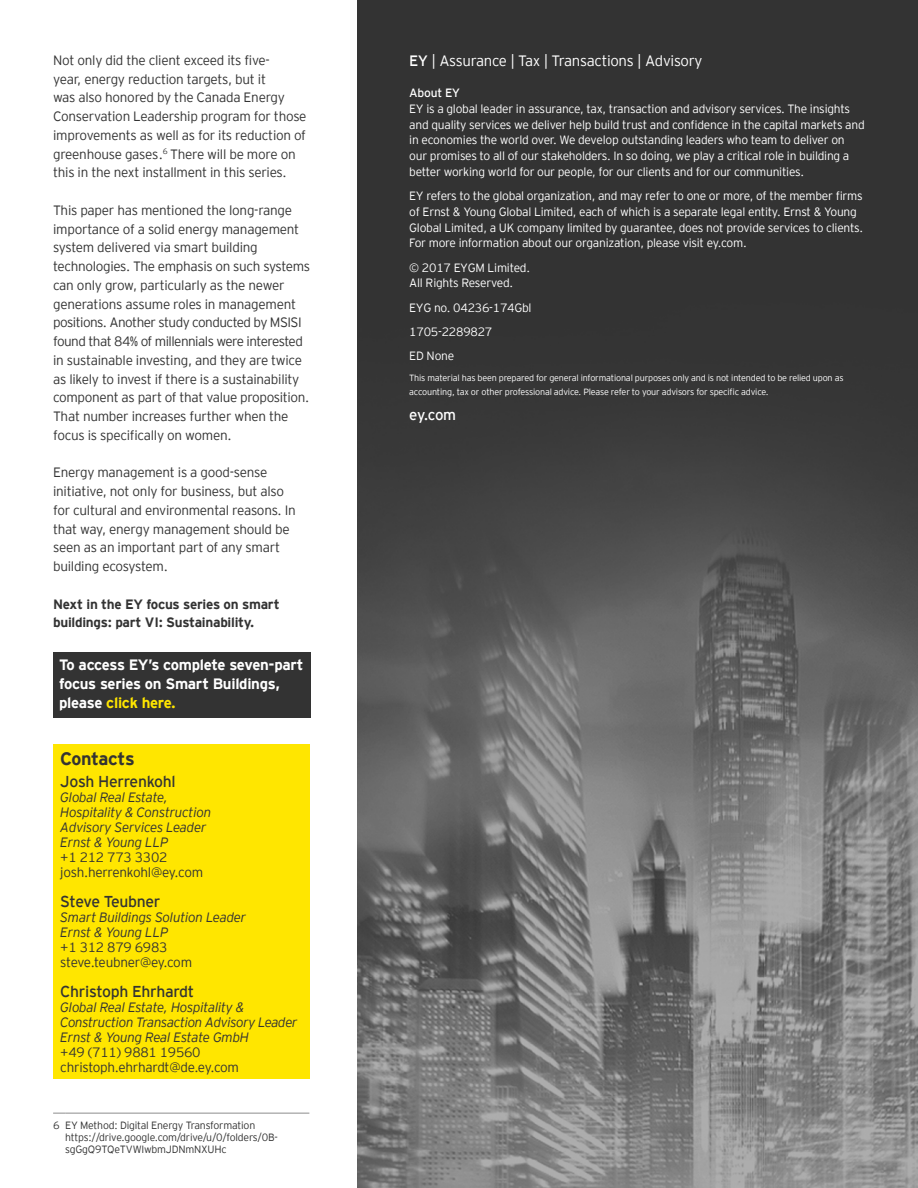
<style>
.page{position:relative;width:918px;height:1188px;background:#fff}
.page>*{position:absolute;margin:0;border:0;box-sizing:border-box;transform-origin:0 0}
.Body_copy{font:700 18px "EY Interstate";letter-spacing:-.025em;color:#333}
.Body_copy-2{font:15.75px "EY Interstate";letter-spacing:-.02em;color:#333}
.Body_copy-3{font:700 15px/18.8px "EY Interstate";letter-spacing:-.02em;color:#fff}
.t1{font:300 15px "EY Interstate";letter-spacing:-.02em;color:#fff}
.t2{font:15px "EY Interstate";color:#fff}
.Body_copy-4{font:300 13.5px/18.8px "EY Interstate";letter-spacing:-.02em;color:#333}
.Body_copy-5{font:italic 300 13.5px/15px "EY Interstate";letter-spacing:-.02em;color:#333}
.Body_copy-6{font:700 13.5px/18.8px "EY Interstate";letter-spacing:-.02em;color:#333}
.t3{font:300 12px/15.8px "EY Interstate";letter-spacing:-.02em;color:#fff}
.t4{font:300 10.5px/12px "EY Interstate";letter-spacing:-.02em;color:#333}
.t5{font:300 9px/13.5px "EY Interstate";letter-spacing:-.02em;color:#fff}
.s1{color:#ffe600}
.s2{font-style:italic}
.s3{font-style:normal}
.s4{font-weight:400}
</style>
<div class="page">
<img style="left:358px;top:0;width:560px;height:1188px">
<div style="left:53px;top:652px;width:257px;height:65px;background:#333"></div>
<svg style="left:53px;top:1113px;width:12px;height:1px"></svg>
<hr style="left:65px;top:1113px;width:244px;height:1px;background:#999">
<div style="left:54px;top:744px;width:256px;height:335px;background:#ffe600"></div>
<p class="Body_copy-4" style="left:53px;top:50px;width:255px">Not only did the client exceed its five-<br>year, energy reduction targets, but it<br>was also honored by the Canada Energy Conservation Leadership program for those improvements as well as for its reduction of greenhouse gases.<sup>6</sup> There will be more on this in the next installment in this series.</p>
<p class="Body_copy-4" style="left:53px;top:200px;width:259px">This paper has mentioned the long-range importance of a solid energy management system delivered via smart building technologies. The emphasis on such systems can only grow, particularly as the newer generations assume roles in management positions. Another study conducted by MSISI found that 84% of millennials were interested in sustainable investing, and they are twice as likely to invest if there is a sustainability component as part of that value proposition.<br>That number increases further when the focus is specifically on women.</p>
<p class="Body_copy-4" style="left:53px;top:462px;width:244px">Energy management is a good-sense initiative, not only for business, but also for cultural and environmental reasons. In that way, energy management should be seen as an important part of any smart building ecosystem.</p>
<p class="Body_copy-6" style="left:53px;top:594px;width:228px">Next in the EY focus series on smart buildings: part VI: Sustainability.</p>
<p class="Body_copy-3" style="left:59px;top:654px;width:246px">To access EY’s complete seven-part focus series on Smart Buildings, please <span class="s1">click here.</span></p>
<p class="Body_copy" style="left:60px;top:746px;width:76px">Contacts</p>
<p class="Body_copy-2" style="left:60px;top:770px;width:117px">Josh Herrenkohl</p>
<p class="Body_copy-5" style="left:60px;top:789px;width:153px">Global Real Estate,<br>Hospitality &amp; Construction<br>Advisory Services Leader</p>
<p class="Body_copy-5" style="left:60px;top:834px;width:110px">Ernst &amp; Young LLP</p>
<p class="Body_copy-4" style="left:60px;top:847px;width:109px">+1 212 773 3302</p>
<p class="Body_copy-4" style="left:60px;top:862px;width:144px">josh.herrenkohl@ey.com</p>
<p class="Body_copy-2" style="left:60px;top:890px;width:102px">Steve Teubner</p>
<p class="Body_copy-5" style="left:60px;top:909px;width:188px">Smart Buildings Solution Leader</p>
<p class="Body_copy-4" style="left:60px;top:924px;width:133px;line-height:15px"><span class="s2">Ernst &amp; Young LLP<br></span>+1 312 879 6983 steve.teubner@ey.com</p>
<p class="Body_copy-2" style="left:60px;top:980px;width:135px">Christoph Ehrhardt</p>
<p class="Body_copy-5" style="left:60px;top:999px;width:239px">Global Real Estate, Hospitality &amp;<br>Construction Transaction Advisory Leader</p>
<p class="Body_copy-5" style="left:60px;top:1029px;width:190px">Ernst &amp; Young Real Estate GmbH <span class="s3">+49 (711) 9881 19560</span></p>
<p class="Body_copy-4" style="left:60px;top:1057px;width:180px">christoph.ehrhardt@de.ey.com</p>
<p class="t4" style="left:53px;top:1119px;width:8px">6</p>
<p class="t4" style="left:65px;top:1119px;width:214px">EY Method: Digital Energy Transformation https://drive.google.com/drive/u/0/folders/0B&shy;sgGgQ9TQeTVWIwbmJDNmNXUHc</p>
<p class="t1" style="left:409px;top:50px;width:295px"><span class="s4">EY</span> | Assurance | Tax | Transactions | Advisory</p>
<p class="t3" style="left:409px;top:84px;width:457px"><span class="s4">About EY<br></span>EY is a global leader in assurance, tax, transaction and advisory services. The insights and quality services we deliver help build trust and confidence in the capital markets and in economies the world over. We develop outstanding leaders who team to deliver on our promises to all of our stakeholders. In so doing, we play a critical role in building a better working world for our people, for our clients and for our communities.</p>
<p class="t3" style="left:409px;top:187px;width:455px">EY refers to the global organization, and may refer to one or more, of the member firms of Ernst &amp; Young Global Limited, each of which is a separate legal entity. Ernst &amp; Young Global Limited, a UK company limited by guarantee, does not provide services to clients.<br>For more information about our organization, please visit ey.com.</p>
<p class="t3" style="left:409px;top:259px;width:122px">© 2017 EYGM Limited.<br>All Rights Reserved.</p>
<p class="t3" style="left:409px;top:299px;width:124px">EYG no. 04236-174Gbl</p>
<p class="t3" style="left:409px;top:323px;width:85px">1705-2289827</p>
<p class="t3" style="left:409px;top:347px;width:46px">ED None</p>
<p class="t5" style="left:409px;top:371px;width:436px">This material has been prepared for general informational purposes only and is not intended to be relied upon as accounting, tax or other professional advice. Please refer to your advisors for specific advice.</p>
<p class="t2" style="left:409px;top:404px;width:48px">ey.com</p>
</div>
